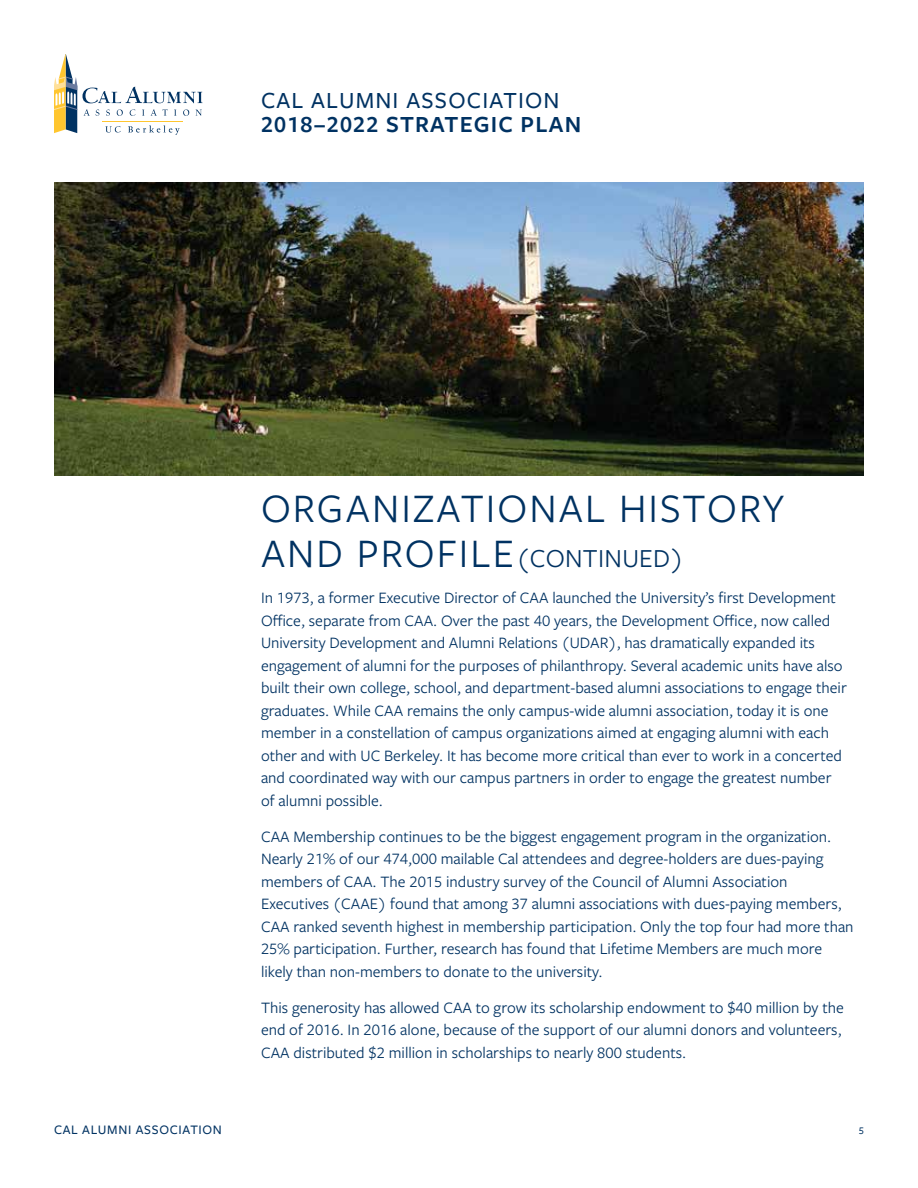
<style>
.page{position:relative;width:918px;height:1188px;background:#fff}
.page>*{position:absolute;margin:0;border:0;box-sizing:border-box;transform-origin:0 0}
.t1{font:42px "Freight Sans Pro";letter-spacing:.05em;color:#003262}
.t2{font:27px "Freight Sans Pro";letter-spacing:.01em;color:#003262}
.t3{font:600 24px "Freight Sans Pro";letter-spacing:.05em;color:#003262}
.t4{font:500 24px "Freight Sans Pro";letter-spacing:.05em;color:#003262}
.t5{font:16.5px/22.5px "Freight Sans Pro";color:#003262}
.t6{font:500 13.5px "Freight Sans Pro";letter-spacing:.05em;color:#003262}
.t7{font:500 10.5px "Freight Sans Pro";color:#003262}
.s1{font-size:42px}
</style>
<div class="page">
<svg style="left:54px;top:54px;width:148px;height:81px"></svg>
<img style="left:54px;top:182px;width:810px;height:293px">
<h3 class="t4" style="left:261px;top:84px;width:300px">CAL ALUMNI ASSOCIATION</h3>
<h3 class="t3" style="left:261px;top:108px;width:322px">2018–2022 STRATEGIC PLAN</h3>
<p class="t6" style="left:54px;top:1120px;width:170px">CAL ALUMNI ASSOCIATION</p>
<h1 class="t1" style="left:261px;top:480px;width:525px">ORGANIZATIONAL HISTORY</h1>
<h2 class="t2" style="left:261px;top:540px;width:424px"><span class="s1">AND PROFILE</span>(CONTINUED)</h2>
<p class="t5" style="left:261px;top:586px;width:587px">In 1973, a former Executive Director of CAA launched the University’s first Development Office, separate from CAA. Over the past 40 years, the Development Office, now called University Development and Alumni Relations (UDAR), has dramatically expanded its engagement of alumni for the purposes of philanthropy. Several academic units have also built their own college, school, and department-based alumni associations to engage their graduates. While CAA remains the only campus-wide alumni association, today it is one member in a constellation of campus organizations aimed at engaging alumni with each other and with UC Berkeley. It has become more critical than ever to work in a concerted and coordinated way with our campus partners in order to engage the greatest number of alumni possible.</p>
<p class="t5" style="left:261px;top:824px;width:594px">CAA Membership continues to be the biggest engagement program in the organization.<br>Nearly 21% of our 474,000 mailable Cal attendees and degree-holders are dues-paying members of CAA. The 2015 industry survey of the Council of Alumni Association Executives (CAAE) found that among 37 alumni associations with dues-paying members, CAA ranked seventh highest in membership participation. Only the top four had more than 25% participation. Further, research has found that Lifetime Members are much more likely than non-members to donate to the university.</p>
<p class="t5" style="left:261px;top:995px;width:584px">This generosity has allowed CAA to grow its scholarship endowment to $40 million by the end of 2016. In 2016 alone, because of the support of our alumni donors and volunteers,<br>CAA distributed $2 million in scholarships to nearly 800 students.</p>
<p class="t7" style="left:859px;top:1124px;width:7px">5</p>
</div>
